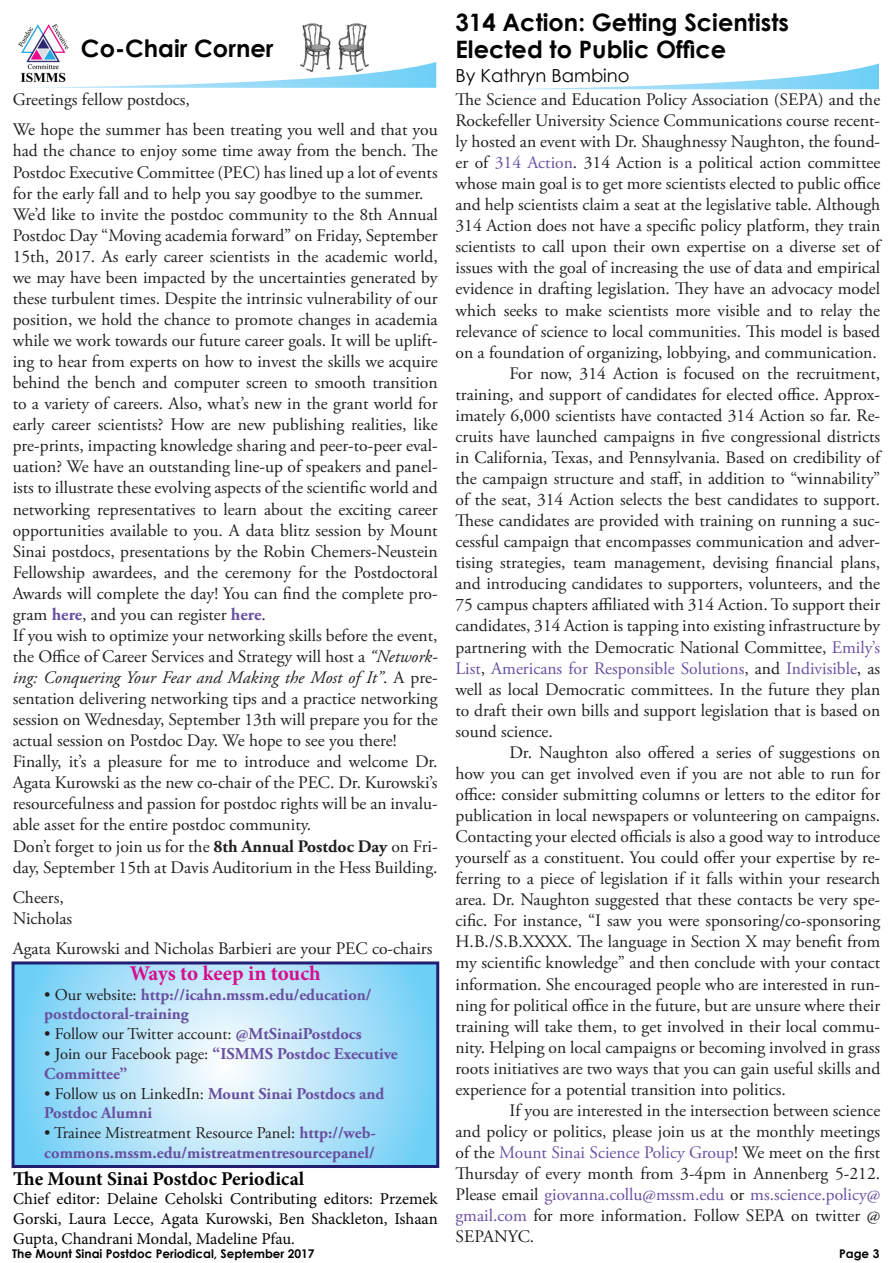
<style>
.page{position:relative;width:893px;height:1263px;background:#fff}
.page>*{position:absolute;margin:0;border:0;box-sizing:border-box;transform-origin:0 0}
.t1{font:700 24px/27px "Century Gothic";color:#040503}
.t2{font:700 21px "Minion Pro";color:#d70c8c}
.t3{font:700 19.5px "Minion Pro";color:#040503}
.t4{font:18px "Century Gothic";color:#040503}
.t5{font:17.55px/21px "Adobe Garamond Pro";color:#231f20;text-align:justify}
.t6{font:700 16.5px/19.8px "Adobe Garamond Pro";color:#6850a1}
.t7{font:16.5px/19.8px "Minion Pro";letter-spacing:-.005em;color:#040503;text-align:justify}
.t8{font:16.5px "Adobe Garamond Pro";color:#231f20}
.t9{font:700 12px "Century Gothic";color:#040503}
.s1{color:#6850a1}
.s2{font-weight:700;color:#6850a1}
.s3{font-style:italic}
.s4{font-weight:700}
.s5{font-weight:400;color:#231f20}
</style>
<div class="page">
<img style="left:302px;top:23px;width:29px;height:39px">
<img style="left:338px;top:23px;width:29px;height:39px">
<svg style="left:31px;top:62px;width:405px;height:26px"></svg>
<img style="left:18px;top:23px;width:51px;height:61px">
<svg style="left:16px;top:965px;width:419px;height:199px;background:#ade2f9"></svg>
<div style="left:12px;top:961px;width:427px;height:207px;border:3px solid #221e72"></div>
<svg style="left:524px;top:63px;width:355px;height:26px"></svg>
<p class="t1" style="left:81px;top:33px;width:194px">Co-Chair Corner</p>
<p class="t1" style="left:455px;top:8px;width:335px">314 Action: Getting Scientists<br>Elected to Public Office</p>
<p class="t4" style="left:455px;top:63px;width:176px">By Kathryn Bambino</p>
<p class="t5" style="left:455px;top:89px;width:426px">The Science and Education Policy Association (SEPA) and the Rockefeller University Science Communications course recent&shy;ly hosted an event with Dr. Shaughnessy Naughton, the found&shy;er of <span class="s1">314 Action</span>. 314 Action is a political action committee whose main goal is to get more scientists elected to public office and help scientists claim a seat at the legislative table. Although 314 Action does not have a specific policy platform, they train scientists to call upon their own expertise on a diverse set of issues with the goal of increasing the use of data and empirical evidence in drafting legislation. They have an advocacy model which seeks to make scientists more visible and to relay the relevance of science to local communities. This model is based on a foundation of organizing, lobbying, and communication.</p>
<p class="t5" style="left:455px;top:363px;width:426px;text-indent:54px">For now, 314 Action is focused on the recruitment, training, and support of candidates for elected office. Approx&shy;imately 6,000 scientists have contacted 314 Action so far. Re&shy;cruits have launched campaigns in five congressional districts in California, Texas, and Pennsylvania. Based on credibility of the campaign structure and staff, in addition to “winnability” of the seat, 314 Action selects the best candidates to support.<br>These candidates are provided with training on running a suc&shy;cessful campaign that encompasses communication and adver&shy;tising strategies, team management, devising financial plans, and introducing candidates to supporters, volunteers, and the 75 campus chapters affiliated with 314 Action. To support their candidates, 314 Action is tapping into existing infrastructure by partnering with the Democratic National Committee, <span class="s1">Emily’s List</span>, <span class="s1">Americans for Responsible Solutions</span>, and <span class="s1">Indivisible</span>, as well as local Democratic committees. In the future they plan to draft their own bills and support legislation that is based on sound science.</p>
<p class="t5" style="left:455px;top:742px;width:426px;text-indent:54px">Dr. Naughton also offered a series of suggestions on how you can get involved even if you are not able to run for office: consider submitting columns or letters to the editor for publication in local newspapers or volunteering on campaigns.<br>Contacting your elected officials is also a good way to introduce yourself as a constituent. You could offer your expertise by re&shy;ferring to a piece of legislation if it falls within your research area. Dr. Naughton suggested that these contacts be very spe&shy;cific. For instance, “I saw you were sponsoring/co-sponsoring H.B./S.B.XXXX. The language in Section X may benefit from my scientific knowledge” and then conclude with your contact information. She encouraged people who are interested in run&shy;ning for political office in the future, but are unsure where their training will take them, to get involved in their local commu&shy;nity. Helping on local campaigns or becoming involved in grass roots initiatives are two ways that you can gain useful skills and experience for a potential transition into politics.</p>
<p class="t5" style="left:455px;top:1100px;width:426px;text-indent:54px">If you are interested in the intersection between science and policy or politics, please join us at the monthly meetings of the <span class="s1">Mount Sinai Science Policy Group</span>! We meet on the first Thursday of every month from 3-4pm in Annenberg 5-212.<br>Please email <span class="s1">giovanna.collu@mssm.edu</span> or <span class="s1">ms.science.policy@ gmail.com</span> for more information. Follow SEPA on twitter @ SEPANYC.</p>
<p class="t5" style="left:13px;top:90px;width:179px">Greetings fellow postdocs,</p>
<p class="t5" style="left:13px;top:120px;width:426px">We hope the summer has been treating you well and that you had the chance to enjoy some time away from the bench. The Postdoc Executive Committee (PEC) has lined up a lot of events for the early fall and to help you say goodbye to the summer.</p>
<p class="t5" style="left:13px;top:204px;width:426px">We’d like to invite the postdoc community to the 8th Annual Postdoc Day “Moving academia forward” on Friday, September 15th, 2017. As early career scientists in the academic world, we may have been impacted by the uncertainties generated by these turbulent times. Despite the intrinsic vulnerability of our position, we hold the chance to promote changes in academia while we work towards our future career goals. It will be uplift&shy;ing to hear from experts on how to invest the skills we acquire behind the bench and computer screen to smooth transition to a variety of careers. Also, what’s new in the grant world for early career scientists? How are new publishing realities, like pre-prints, impacting knowledge sharing and peer-to-peer eval&shy;uation? We have an outstanding line-up of speakers and panel&shy;ists to illustrate these evolving aspects of the scientific world and networking representatives to learn about the exciting career opportunities available to you. A data blitz session by Mount Sinai postdocs, presentations by the Robin Chemers-Neustein Fellowship awardees, and the ceremony for the Postdoctoral Awards will complete the day! You can find the complete pro&shy;gram <span class="s2">here</span>, and you can register <span class="s2">here</span>.</p>
<p class="t5" style="left:13px;top:625px;width:426px">If you wish to optimize your networking skills before the event, the Office of Career Services and Strategy will host a <span class="s3">“Network&shy;ing: Conquering Your Fear and Making the Most of It”</span>. A pre&shy;sentation delivering networking tips and a practice networking session on Wednesday, September 13th will prepare you for the actual session on Postdoc Day. We hope to see you there!</p>
<p class="t5" style="left:13px;top:752px;width:426px">Finally, it’s a pleasure for me to introduce and welcome Dr.<br>Agata Kurowski as the new co-chair of the PEC. Dr. Kurowski’s resourcefulness and passion for postdoc rights will be an invalu&shy;able asset for the entire postdoc community.</p>
<p class="t5" style="left:13px;top:836px;width:426px">Don’t forget to join us for the <span class="s4">8th Annual Postdoc Day</span> on Fri&shy;day, September 15th at Davis Auditorium in the Hess Building.</p>
<p class="t5" style="left:13px;top:887px;width:53px">Cheers,</p>
<p class="t5" style="left:13px;top:908px;width:61px">Nicholas</p>
<p class="t5" style="left:13px;top:938px;width:421px">Agata Kurowski and Nicholas Barbieri are your PEC co-chairs</p>
<p class="t2" style="left:130px;top:958px;width:192px">Ways to keep in touch</p>
<p class="t6" style="left:44px;top:985px;width:329px"><span class="s5">• Our website:</span> http://icahn.mssm.edu/education/ postdoctoral-training</p>
<p class="t8" style="left:44px;top:1024px;width:319px">• Follow our Twitter account: <span class="s2">@MtSinaiPostdocs</span></p>
<p class="t6" style="left:44px;top:1044px;width:355px"><span class="s5">• Join our Facebook page:</span> “ISMMS Postdoc Executive<br>Committee”</p>
<p class="t6" style="left:44px;top:1084px;width:342px"><span class="s5">• Follow us on LinkedIn:</span> Mount Sinai Postdocs and<br>Postdoc Alumni</p>
<p class="t6" style="left:44px;top:1123px;width:333px"><span class="s5">• Trainee Mistreatment Resource Panel:</span> http://web&shy;commons.mssm.edu/mistreatmentresourcepanel/</p>
<p class="t3" style="left:13px;top:1165px;width:293px">The Mount Sinai Postdoc Periodical</p>
<p class="t7" style="left:13px;top:1189px;width:426px">Chief editor: Delaine Ceholski Contributing editors: Przemek Gorski, Laura Lecce, Agata Kurowski, Ben Shackleton, Ishaan Gupta, Chandrani Mondal, Madeline Pfau.</p>
<p class="t9" style="left:12px;top:1245px;width:304px">The Mount Sinai Postdoc Periodical, September 2017</p>
<p class="t9" style="left:839px;top:1245px;width:42px">Page 3</p>
</div>
